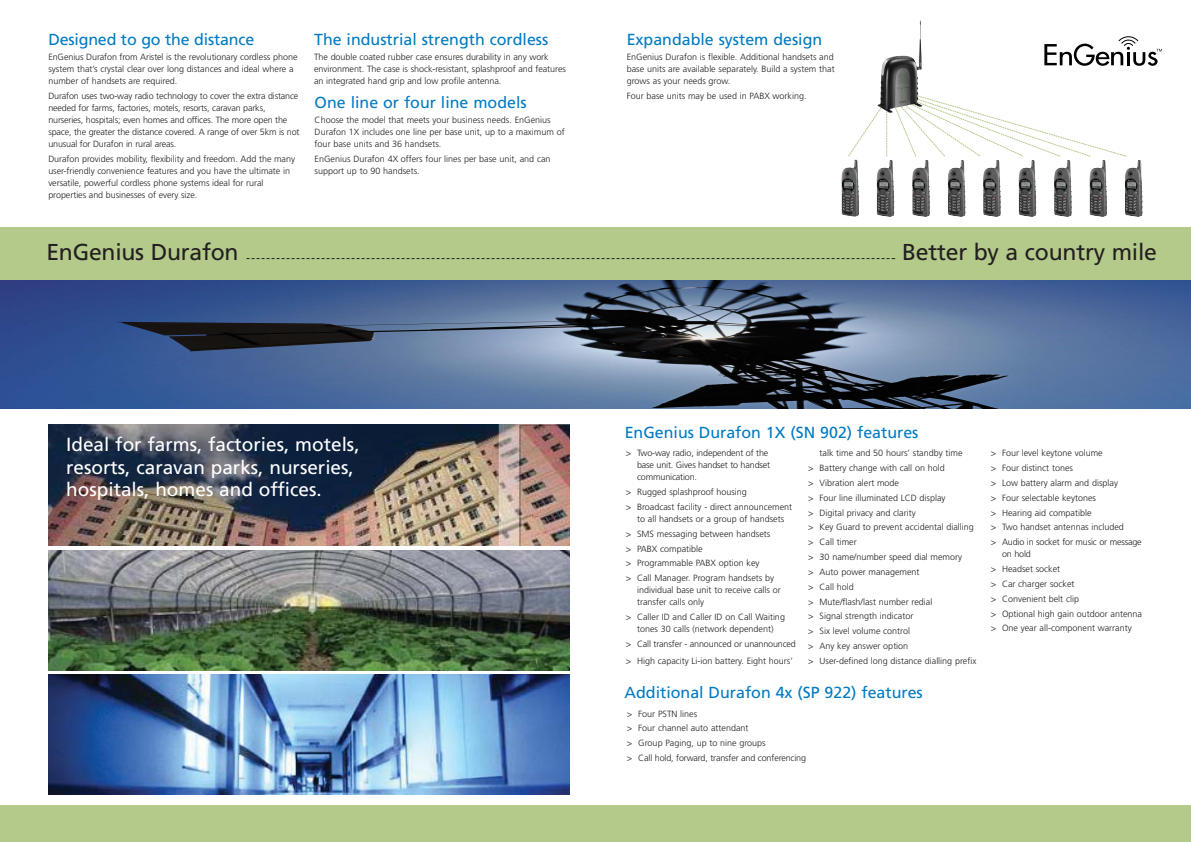
<style>
.page{position:relative;width:1191px;height:842px;background:#fff}
.page>*{position:absolute;margin:0;border:0;box-sizing:border-box;transform-origin:0 0}
.t1{font:23px "Frutiger";letter-spacing:-.01em;color:#231f20}
.t2{font:19px/22.8px "Frutiger";color:#fff}
.t3{font:16px "Frutiger";color:#007ac2}
.t4{font:300 9px/14.8px "Frutiger";color:#231f20}
</style>
<div class="page">
<img style="left:48px;top:425px;width:522px;height:120px">
<div style="left:0;top:227px;width:1191px;height:54px;background:#b4ca8b"></div>
<img style="left:0;top:281px;width:1191px;height:127px">
<svg style="left:247px;top:258px;width:648px;height:1px"></svg>
<img style="left:841px;top:160px;width:19px;height:57px">
<img style="left:876px;top:160px;width:19px;height:57px">
<img style="left:912px;top:160px;width:18px;height:57px">
<img style="left:947px;top:160px;width:19px;height:57px">
<img style="left:983px;top:160px;width:18px;height:57px">
<img style="left:1018px;top:160px;width:19px;height:57px">
<img style="left:1054px;top:160px;width:18px;height:57px">
<img style="left:1089px;top:160px;width:19px;height:57px">
<img style="left:1124px;top:160px;width:19px;height:57px">
<svg style="left:895px;top:95px;width:232px;height:62px"></svg>
<svg style="left:1044px;top:36px;width:118px;height:30px"></svg>
<div style="left:0;top:805px;width:1191px;height:37px;background:#b4ca8b"></div>
<svg style="left:848px;top:107px;width:39px;height:50px"></svg>
<img style="left:48px;top:674px;width:522px;height:121px">
<img style="left:48px;top:550px;width:522px;height:120px">
<h3 class="t3" style="left:48px;top:33px;width:208px">Designed to go the distance</h3>
<p class="t4" style="left:48px;top:52px;width:251px;line-height:12px">EnGenius Durafon from Aristel is the revolutionary cordless phone system that’s crystal clear over long distances and ideal where a number of handsets are required.</p>
<p class="t4" style="left:48px;top:90px;width:253px;line-height:12px">Durafon uses two-way radio technology to cover the extra distance needed for farms, factories, motels, resorts, caravan parks, nurseries, hospitals; even homes and offices. The more open the space, the greater the distance covered. A range of over 5km is not unusual for Durafon in rural areas.</p>
<p class="t4" style="left:48px;top:153px;width:248px;line-height:12px">Durafon provides mobility, flexibility and freedom. Add the many user-friendly convenience features and you have the ultimate in versatile, powerful cordless phone systems ideal for rural properties and businesses of every size.</p>
<h3 class="t3" style="left:314px;top:33px;width:236px">The industrial strength cordless</h3>
<p class="t4" style="left:314px;top:52px;width:253px;line-height:12px">The double coated rubber case ensures durability in any work environment. The case is shock-resistant, splashproof and features an integrated hand grip and low profile antenna.</p>
<h3 class="t3" style="left:315px;top:96px;width:214px">One line or four line models</h3>
<p class="t4" style="left:315px;top:114px;width:252px;line-height:12px">Choose the model that meets your business needs. EnGenius<br>Durafon 1X includes one line per base unit, up to a maximum of four base units and 36 handsets.</p>
<p class="t4" style="left:315px;top:153px;width:237px;line-height:12px">EnGenius Durafon 4X offers four lines per base unit, and can support up to 90 handsets.</p>
<h3 class="t3" style="left:627px;top:33px;width:197px">Expandable system design</h3>
<p class="t4" style="left:627px;top:52px;width:209px;line-height:12px;text-align:justify">EnGenius Durafon is flexible. Additional handsets and base units are available separately. Build a system that grows as your needs grow.</p>
<p class="t4" style="left:627px;top:89px;width:181px">Four base units may be used in PABX working.</p>
<h1 class="t1" style="left:46px;top:242px;width:194px">EnGenius Durafon</h1>
<h1 class="t1" style="left:902px;top:242px;width:256px">Better by a country mile</h1>
<h2 class="t2" style="left:66px;top:434px;width:295px">Ideal for farms, factories, motels, resorts, caravan parks, nurseries, hospitals, homes and offices.</h2>
<h3 class="t3" style="left:625px;top:426px;width:295px">EnGenius Durafon 1X (SN 902) features</h3>
<p class="t4" style="left:637px;top:448px;width:135px;line-height:12px;text-indent:-11px">&gt; Two-way radio, independent of the base unit. Gives handset to handset communication.</p>
<p class="t4" style="left:626px;top:485px;width:168px">&gt; Rugged splashproof housing<br>&gt; Broadcast facility - direct announcement</p>
<p class="t4" style="left:626px;top:512px;width:160px;text-indent:11px">to all handsets or a group of handsets &gt; SMS messaging between handsets<br>&gt; PABX compatible<br>&gt; Programmable PABX option key<br>&gt; Call Manager. Program handsets by</p>
<p class="t4" style="left:637px;top:585px;width:145px;line-height:12px">individual base unit to receive calls or transfer calls only</p>
<p class="t4" style="left:626px;top:612px;width:161px;line-height:12px;text-align:center">&gt; Caller ID and Caller ID on Call Waiting tones 30 calls (network dependent)</p>
<p class="t4" style="left:626px;top:636px;width:172px;line-height:16.8px">&gt; Call transfer - announced or unannounced &gt; High capacity Li-ion battery. Eight hours’</p>
<p class="t4" style="left:808px;top:446px;width:170px;text-indent:11px">talk time and 50 hours’ standby time<br>&gt; Battery change with call on hold<br>&gt; Vibration alert mode<br>&gt; Four line illuminated LCD display<br>&gt; Digital privacy and clarity<br>&gt; Key Guard to prevent accidental dialling &gt; Call timer<br>&gt; 30 name/number speed dial memory<br>&gt; Auto power management<br>&gt; Call hold<br>&gt; Mute/flash/last number redial<br>&gt; Signal strength indicator<br>&gt; Six level volume control<br>&gt; Any key answer option<br>&gt; User-defined long distance dialling prefix</p>
<p class="t4" style="left:991px;top:446px;width:153px">&gt; Four level keytone volume<br>&gt; Four distinct tones<br>&gt; Low battery alarm and display<br>&gt; Four selectable keytones<br>&gt; Hearing aid compatible<br>&gt; Two handset antennas included<br>&gt; Audio in socket for music or message</p>
<p class="t4" style="left:991px;top:547px;width:153px;text-indent:11px">on hold<br>&gt; Headset socket<br>&gt; Car charger socket<br>&gt; Convenient belt clip<br>&gt; Optional high gain outdoor antenna &gt; One year all-component warranty</p>
<h3 class="t3" style="left:625px;top:686px;width:300px">Additional Durafon 4x (SP 922) features</h3>
<p class="t4" style="left:627px;top:707px;width:181px">&gt; Four PSTN lines<br>&gt; Four channel auto attendant<br>&gt; Group Paging, up to nine groups<br>&gt; Call hold, forward, transfer and conferencing</p>
</div>
